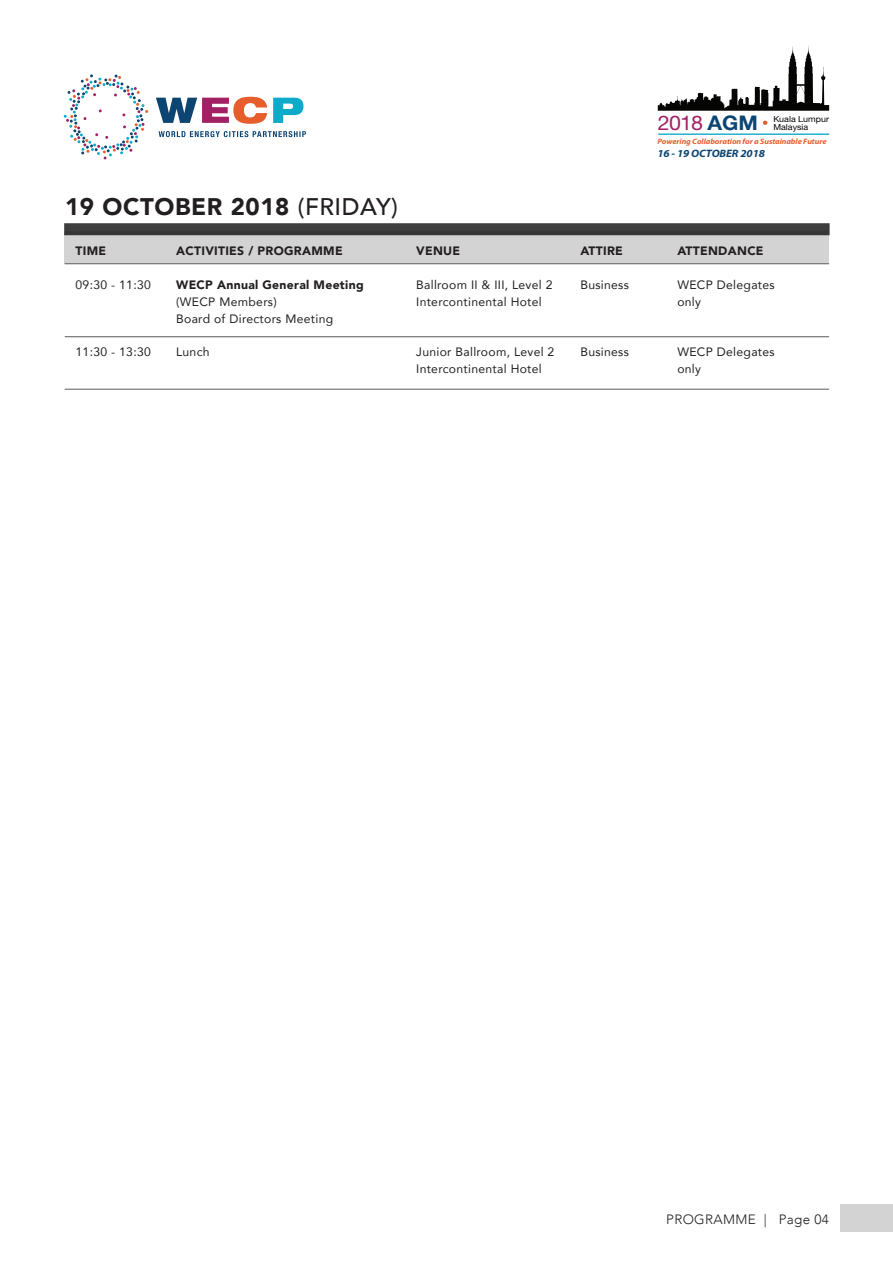
<style>
.page{position:relative;width:893px;height:1263px;background:#fff}
.page>*{position:absolute;margin:0;border:0;box-sizing:border-box;transform-origin:0 0}
.t1{font:900 24px "Avenir";letter-spacing:.025em;color:#231f20}
.t2{font:20.25px "Helvetica Neue LT Std";color:#a12164;scale:1.06 1}
.t3{font:300 13.5px "Avenir";letter-spacing:.025em;color:#231f20}
.t4{font:12.15px/17px "Avenir";letter-spacing:.025em;color:#231f20}
.t5{font:900 12.15px "Avenir";letter-spacing:.025em;color:#231f20}
.t6{font:italic 700 10.8px "Myriad Pro";letter-spacing:-.01em;color:#0c4573;scale:1.06 1}
.t7{font:8.4px/8.4px "Helvetica Neue LT Std";color:#050504;scale:1.06 1}
.t8{font:italic 700 7.8px "Myriad Pro";letter-spacing:-.01em;color:#e75e2d;scale:1.06 1}
.s1{font-weight:500}
.s2{font-weight:700;color:#0c4572}
</style>
<div class="page">
<svg style="left:64px;top:74px;width:84px;height:85px"></svg>
<svg style="left:156px;top:97px;width:111px;height:27px"></svg>
<svg style="left:273px;top:98px;width:30px;height:25px"></svg>
<svg style="left:159px;top:131px;width:147px;height:6px"></svg>
<svg style="left:763px;top:121px;width:4px;height:4px"></svg>
<hr style="left:658px;top:134px;width:171px;height:1px;background:#0daaca">
<svg style="left:658px;top:46px;width:171px;height:65px"></svg>
<hr style="left:65px;top:336px;width:764px;height:1px;background:#6c6d70">
<hr style="left:65px;top:389px;width:764px;height:1px;background:#6c6d70">
<div style="left:64px;top:223px;width:766px;height:12px;background:#3e3e3f"></div>
<div style="left:65px;top:235px;width:764px;height:28px;background:#d3d3d3"></div>
<hr style="left:65px;top:263px;width:764px;height:1px;background:#6c6d70">
<div style="left:840px;top:1204px;width:53px;height:27px;background:#d3d3d3"></div>
<h1 class="t1" style="left:65px;top:186px;width:334px">19 OCTOBER 2018 <span class="s1">(FRIDAY)</span></h1>
<p class="t5" style="left:76px;top:240px;width:32px">TIME</p>
<p class="t4" style="left:76px;top:276px;width:77px">09:30 - 11:30</p>
<p class="t5" style="left:176px;top:240px;width:168px">ACTIVITIES / PROGRAMME</p>
<p class="t5" style="left:176px;top:274px;width:189px">WECP Annual General Meeting</p>
<p class="t4" style="left:176px;top:293px;width:159px">(WECP Members)<br>Board of Directors Meeting</p>
<p class="t4" style="left:176px;top:343px;width:35px">Lunch</p>
<p class="t4" style="left:76px;top:343px;width:77px">11:30 - 13:30</p>
<p class="t5" style="left:416px;top:240px;width:46px">VENUE</p>
<p class="t4" style="left:416px;top:276px;width:138px">Ballroom II &amp; III, Level 2<br>Intercontinental Hotel</p>
<p class="t4" style="left:416px;top:343px;width:140px">Junior Ballroom, Level 2<br>Intercontinental Hotel</p>
<p class="t5" style="left:580px;top:240px;width:44px">ATTIRE</p>
<p class="t4" style="left:580px;top:276px;width:50px">Business</p>
<p class="t4" style="left:580px;top:343px;width:50px">Business</p>
<h2 class="t2" style="left:658px;top:110px;width:96px">2018 <span class="s2">AGM</span></h2>
<p class="t7" style="left:773px;top:114px;width:54px">Kuala Lumpur<br>Malaysia</p>
<p class="t8" style="left:657px;top:136px;width:161px">Powering Collaboration for a Sustainable Future</p>
<p class="t6" style="left:657px;top:146px;width:103px">16 - 19 OCTOBER 2018</p>
<p class="t5" style="left:677px;top:240px;width:88px">ATTENDANCE</p>
<p class="t4" style="left:677px;top:276px;width:99px">WECP Delegates only</p>
<p class="t4" style="left:677px;top:343px;width:99px">WECP Delegates only</p>
<p class="t3" style="left:666px;top:1212px;width:164px">PROGRAMME | Page 04</p>
</div>
